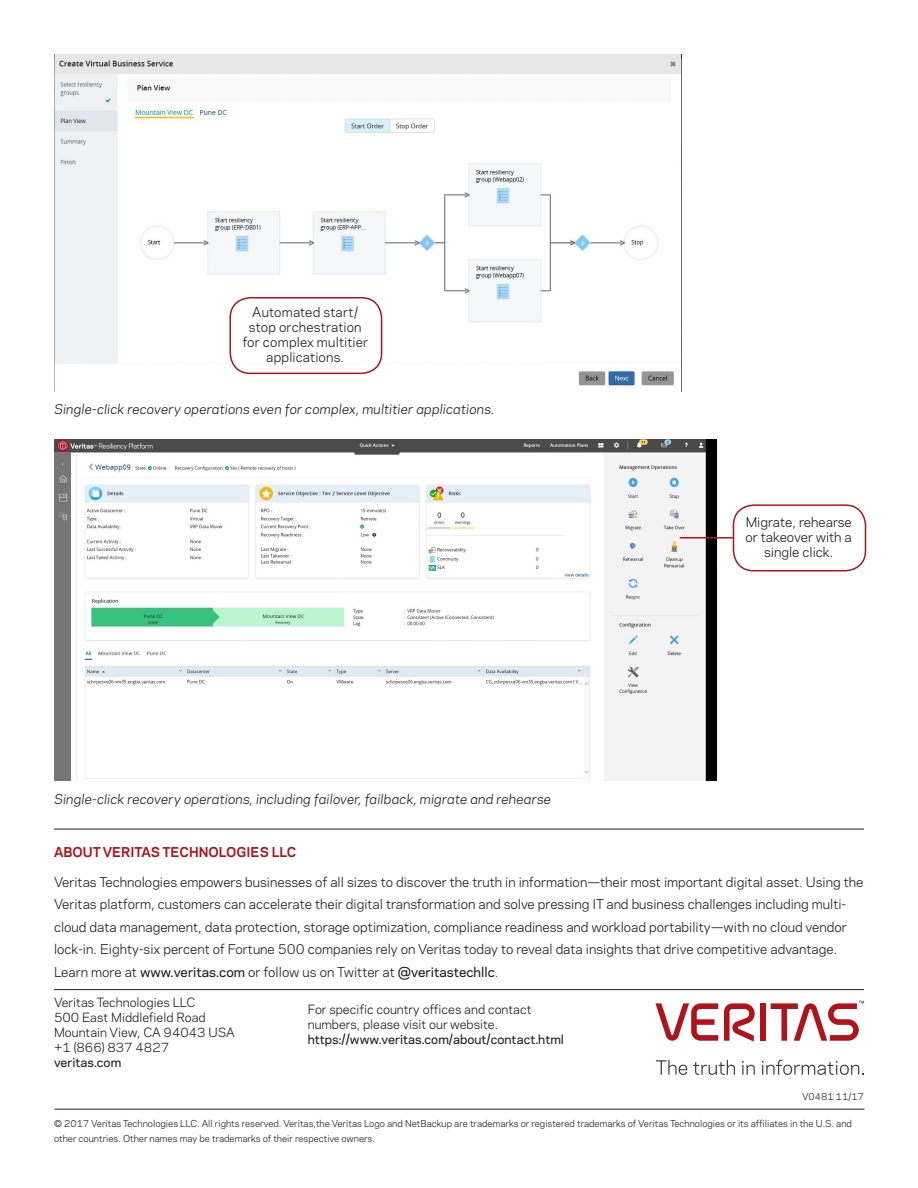
<style>
.page{position:relative;width:918px;height:1188px;background:#fff}
.page>*{position:absolute;margin:0;border:0;box-sizing:border-box;transform-origin:0 0}
.Body_Copy{font:12.75px/22.5px "Polaris";color:#231f20}
.Body_Copy-2{font:italic 12.75px "Polaris";letter-spacing:.01em;color:#231f20}
.Bullet_Point{font:12.75px/15px "Polaris";color:#231f20;text-align:center}
.Paragraph_Title{font:700 12.75px "Polaris";color:#b0131c}
.Contact_Info{font:12px/15px "Polaris";color:#231f20}
.Contact_Info-2{font:500 12px "Polaris";color:#231f20}
.Legal{font:9px/15px "Polaris";color:#231f20}
.s1{font-weight:500}
</style>
<div class="page">
<hr style="left:55px;top:1109px;width:810px;height:1px;background:#231f20">
<svg style="left:724px;top:1003px;width:31px;height:39px"></svg>
<div style="left:760px;top:1003px;width:6px;height:38px;background:#b0131c"></div>
<svg style="left:656px;top:1003px;width:62px;height:38px"></svg>
<svg style="left:771px;top:1001px;width:93px;height:40px"></svg>
<svg style="left:656px;top:1060px;width:31px;height:15px"></svg>
<svg style="left:693px;top:1060px;width:42px;height:15px"></svg>
<svg style="left:742px;top:1061px;width:13px;height:14px"></svg>
<svg style="left:762px;top:1060px;width:102px;height:15px"></svg>
<hr style="left:54px;top:829px;width:810px;height:1px;background:#231f20">
<hr style="left:54px;top:989px;width:810px;height:1px;background:#231f20">
<img style="left:54px;top:440px;width:662px;height:341px">
<div style="left:733px;top:504px;width:133px;height:67px;border:2px solid #b0131c;border-radius:20px"></div>
<hr style="left:680px;top:537px;width:53px;height:1px;background:#b0131c">
<img style="left:55px;top:54px;width:626px;height:334px">
<div style="left:230px;top:297px;width:152px;height:77px;border:2px solid #b0131c;border-radius:20px"></div>
<p class="Body_Copy" style="left:242px;top:303px;width:127px;line-height:15px;text-align:center">Automated start/ stop orchestration for complex multitier applications.</p>
<p class="Body_Copy-2" style="left:54px;top:400px;width:442px">Single-click recovery operations even for complex, multitier applications.</p>
<p class="Body_Copy-2" style="left:54px;top:790px;width:499px">Single-click recovery operations, including failover, failback, migrate and rehearse</p>
<p class="Bullet_Point" style="left:746px;top:513px;width:108px">Migrate, rehearse or takeover with a single click.</p>
<p class="Paragraph_Title" style="left:54px;top:842px;width:244px">ABOUT VERITAS TECHNOLOGIES LLC</p>
<p class="Body_Copy" style="left:54px;top:870px;width:811px">Veritas Technologies empowers businesses of all sizes to discover the truth in information—their most important digital asset. Using the Veritas platform, customers can accelerate their digital transformation and solve pressing IT and business challenges including multi&shy;cloud data management, data protection, storage optimization, compliance readiness and workload portability—with no cloud vendor lock-in. Eighty-six percent of Fortune 500 companies rely on Veritas today to reveal data insights that drive competitive advantage.<br>Learn more at <span class="s1">www.veritas.com</span> or follow us on Twitter at <span class="s1">@veritastechllc</span>.</p>
<p class="Contact_Info" style="left:54px;top:994px;width:143px">Veritas Technologies LLC</p>
<p class="Contact_Info" style="left:54px;top:1009px;width:153px">500 East Middlefield Road</p>
<p class="Contact_Info" style="left:54px;top:1024px;width:182px">Mountain View, CA 94043 USA</p>
<p class="Contact_Info" style="left:54px;top:1039px;width:117px">+1 (866) 837 4827</p>
<p class="Contact_Info-2" style="left:54px;top:1053px;width:69px">veritas.com</p>
<p class="Contact_Info" style="left:308px;top:1001px;width:225px">For specific country offices and contact numbers, please visit our website.</p>
<p class="Contact_Info-2" style="left:308px;top:1030px;width:258px">https://www.veritas.com/about/contact.html</p>
<p class="Legal" style="left:802px;top:1089px;width:63px">V0481 11/17</p>
<p class="Legal" style="left:54px;top:1115px;width:799px">© 2017 Veritas Technologies LLC. All rights reserved. Veritas,the Veritas Logo and NetBackup are trademarks or registered trademarks of Veritas Technologies or its affiliates in the U.S. and other countries. Other names may be trademarks of their respective owners.</p>
</div>
